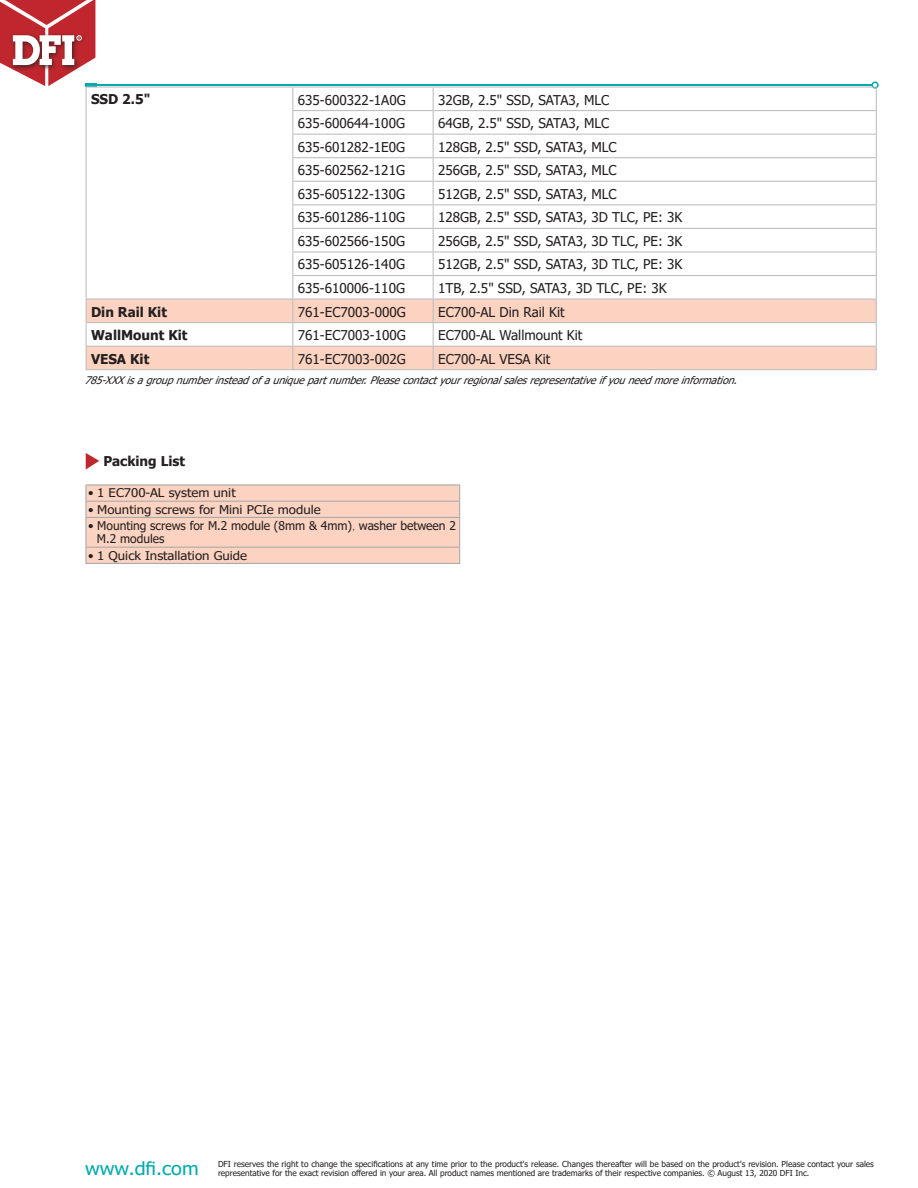
<style>
.page{position:relative;width:918px;height:1188px;background:#fff}
.page>*{position:absolute;margin:0;border:0;box-sizing:border-box;transform-origin:0 0}
.t1{font:18px "Tahoma";color:#00aaad;scale:1.1 1}
.t2{font:13.5px "Tahoma";color:#231f20}
.t3{font:700 13.5px "Tahoma";color:#231f20}
.t4{font:12px "Tahoma";color:#231f20}
.t5{font:italic 10.5px "Tahoma";color:#231f20}
.t6{font:8.25px/9px "Tahoma";color:#231f20}
.s1{font-family:"Adobe Ming Std";font-weight:300}
</style>
<div class="page">
<hr style="left:90px;top:84px;width:783px;height:2px;background:#00aaad">
<svg style="left:110px;top:300px;width:761px;height:69px;fill:#fcd2c0"></svg>
<hr style="left:86px;top:87px;width:207px;height:1px;background:#bcbdc0">
<svg style="left:0;top:0;width:110px;height:369px"></svg>
<hr style="left:293px;top:87px;width:140px;height:1px;background:#bcbdc0">
<svg style="left:292px;top:88px;width:1px;height:281px"></svg>
<hr style="left:433px;top:87px;width:444px;height:1px;background:#bcbdc0">
<svg style="left:433px;top:88px;width:1px;height:281px"></svg>
<svg style="left:871px;top:81px;width:8px;height:288px"></svg>
<hr style="left:86px;top:299px;width:207px;height:1px;background:#bcbdc0">
<hr style="left:86px;top:322px;width:207px;height:1px;background:#bcbdc0">
<hr style="left:86px;top:346px;width:207px;height:1px;background:#bcbdc0">
<hr style="left:86px;top:369px;width:207px;height:1px;background:#bcbdc0">
<hr style="left:292px;top:110px;width:141px;height:1px;background:#bcbdc0">
<hr style="left:292px;top:134px;width:141px;height:1px;background:#bcbdc0">
<hr style="left:292px;top:157px;width:141px;height:1px;background:#bcbdc0">
<hr style="left:292px;top:181px;width:141px;height:1px;background:#bcbdc0">
<hr style="left:292px;top:204px;width:141px;height:1px;background:#bcbdc0">
<hr style="left:292px;top:228px;width:141px;height:1px;background:#bcbdc0">
<hr style="left:292px;top:251px;width:141px;height:1px;background:#bcbdc0">
<hr style="left:292px;top:275px;width:141px;height:1px;background:#bcbdc0">
<hr style="left:293px;top:299px;width:140px;height:1px;background:#bcbdc0">
<hr style="left:293px;top:322px;width:140px;height:1px;background:#bcbdc0">
<hr style="left:293px;top:346px;width:140px;height:1px;background:#bcbdc0">
<hr style="left:293px;top:369px;width:140px;height:1px;background:#bcbdc0">
<hr style="left:433px;top:110px;width:444px;height:1px;background:#bcbdc0">
<hr style="left:433px;top:134px;width:444px;height:1px;background:#bcbdc0">
<hr style="left:433px;top:157px;width:444px;height:1px;background:#bcbdc0">
<hr style="left:433px;top:181px;width:444px;height:1px;background:#bcbdc0">
<hr style="left:433px;top:204px;width:444px;height:1px;background:#bcbdc0">
<hr style="left:433px;top:228px;width:444px;height:1px;background:#bcbdc0">
<hr style="left:433px;top:251px;width:444px;height:1px;background:#bcbdc0">
<hr style="left:433px;top:275px;width:444px;height:1px;background:#bcbdc0">
<hr style="left:433px;top:299px;width:444px;height:1px;background:#bcbdc0">
<hr style="left:433px;top:322px;width:444px;height:1px;background:#bcbdc0">
<hr style="left:433px;top:346px;width:444px;height:1px;background:#bcbdc0">
<hr style="left:433px;top:369px;width:444px;height:1px;background:#bcbdc0">
<svg style="left:86px;top:453px;width:13px;height:17px"></svg>
<hr style="left:85px;top:484px;width:375px;height:1px;background:#a8a9ad">
<svg style="left:85px;top:485px;width:375px;height:78px;background:#f7cfbf"></svg>
<hr style="left:85px;top:563px;width:375px;height:1px;background:#a8a9ad">
<p class="t3" style="left:91px;top:89px;width:61px">SSD 2.5"</p>
<p class="t2" style="left:298px;top:91px;width:109px">635-600322-1A0G</p>
<p class="t2" style="left:438px;top:91px;width:173px">32GB, 2.5" SSD, SATA3, MLC</p>
<p class="t2" style="left:298px;top:114px;width:109px">635-600644-100G</p>
<p class="t2" style="left:438px;top:114px;width:173px">64GB, 2.5" SSD, SATA3, MLC</p>
<p class="t2" style="left:298px;top:138px;width:109px">635-601282-1E0G</p>
<p class="t2" style="left:438px;top:138px;width:180px">128GB, 2.5" SSD, SATA3, MLC</p>
<p class="t2" style="left:298px;top:161px;width:109px">635-602562-121G</p>
<p class="t2" style="left:438px;top:161px;width:180px">256GB, 2.5" SSD, SATA3, MLC</p>
<p class="t2" style="left:298px;top:185px;width:109px">635-605122-130G</p>
<p class="t2" style="left:438px;top:185px;width:180px">512GB, 2.5" SSD, SATA3, MLC</p>
<p class="t2" style="left:298px;top:208px;width:109px">635-601286-110G</p>
<p class="t2" style="left:438px;top:208px;width:246px">128GB, 2.5" SSD, SATA3, 3D TLC, PE: 3K</p>
<p class="t2" style="left:298px;top:232px;width:109px">635-602566-150G</p>
<p class="t2" style="left:438px;top:232px;width:246px">256GB, 2.5" SSD, SATA3, 3D TLC, PE: 3K</p>
<p class="t2" style="left:298px;top:255px;width:109px">635-605126-140G</p>
<p class="t2" style="left:438px;top:255px;width:246px">512GB, 2.5" SSD, SATA3, 3D TLC, PE: 3K</p>
<p class="t2" style="left:298px;top:279px;width:109px">635-610006-110G</p>
<p class="t2" style="left:438px;top:279px;width:230px">1TB, 2.5" SSD, SATA3, 3D TLC, PE: 3K</p>
<p class="t3" style="left:91px;top:302px;width:77px">Din Rail Kit</p>
<p class="t2" style="left:298px;top:303px;width:110px">761-EC7003-000G</p>
<p class="t2" style="left:438px;top:303px;width:128px">EC700-AL Din Rail Kit</p>
<p class="t3" style="left:91px;top:326px;width:98px">WallMount Kit</p>
<p class="t2" style="left:298px;top:326px;width:110px">761-EC7003-100G</p>
<p class="t2" style="left:438px;top:326px;width:146px">EC700-AL Wallmount Kit</p>
<p class="t3" style="left:91px;top:349px;width:60px">VESA Kit</p>
<p class="t2" style="left:298px;top:350px;width:110px">761-EC7003-002G</p>
<p class="t2" style="left:438px;top:350px;width:114px">EC700-AL VESA Kit</p>
<p class="t5" style="left:84px;top:373px;width:660px">785-XXXisagroupnumberinsteadofauniquepartnumber.Pleasecontactyourregionalsalesrepresentativeifyouneedmoreinformation.</p>
<p class="t3" style="left:103px;top:451px;width:83px">Packing List</p>
<p class="t4" style="left:88px;top:485px;width:149px">• 1 EC700-AL system unit</p>
<p class="t4" style="left:88px;top:501px;width:234px">• Mounting screws for Mini PCIe module</p>
<p class="t4" style="left:88px;top:518px;width:369px">• Mounting screws for M.2 module (8mm &amp; 4mm)<span class="s1">,</span> washer between 2</p>
<p class="t4" style="left:97px;top:531px;width:69px">M.2 modules</p>
<p class="t4" style="left:88px;top:547px;width:161px">• 1 Quick Installation Guide</p>
<p class="t1" style="left:85px;top:1156px;width:105px">www.dfi.com</p>
<p class="t6" style="left:218px;top:1160px;width:657px">DFI reserves the right to change the specifications at any time prior to the product's release. Changes thereafter will be based on the product's revision. Please contact your sales representative for the exact revision offered in your area. All product names mentioned are trademarks of their respective companies. © August 13, 2020 DFI Inc.</p>
</div>
